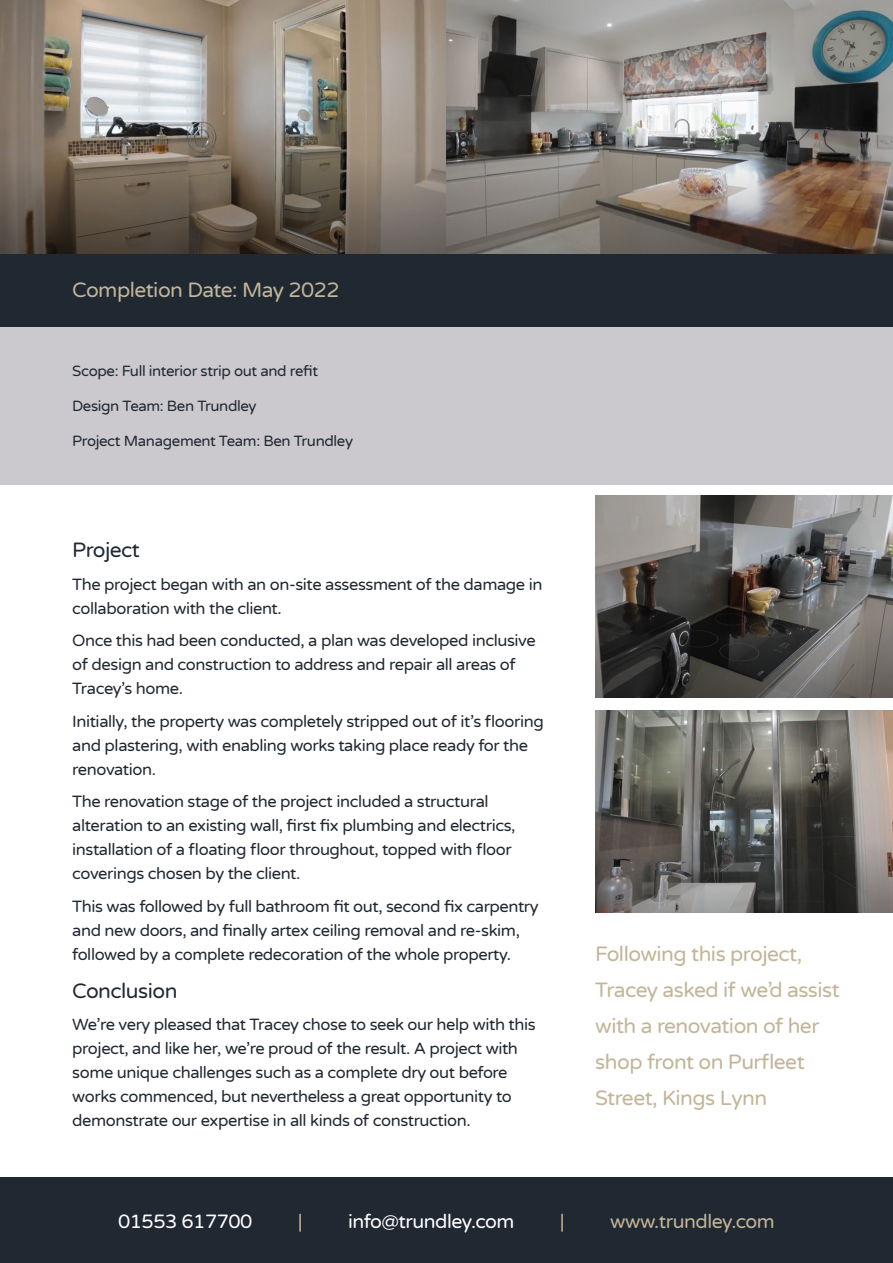
<style>
.page{position:relative;width:893px;height:1263px;background:#fff}
.page>*{position:absolute;margin:0;border:0;box-sizing:border-box;transform-origin:0 0}
.QUOTE{font:21px/36px "Varela Round";letter-spacing:-.025em;color:#c2b598}
.INNER_STRAP{font:21px "Varela Round";letter-spacing:-.025em;color:#c2b598}
.SUBTITLE{font:21px "Varela Round";letter-spacing:-.025em;color:#202832}
.t1{font:19.5px "Varela Round";letter-spacing:-.025em;color:#fff}
.t2{font:19.5px "Varela Round";letter-spacing:-.025em;color:#c2b598}
.DARK_COPY{font:16.5px/24px "Varela Round";letter-spacing:-.025em;color:#202832}
.DETAILS{font:15px "Varela Round";letter-spacing:-.025em;color:#202832}
</style>
<div class="page">
<div style="left:0;top:253px;width:893px;height:74px;background:#202832"></div>
<div style="left:0;top:1177px;width:893px;height:86px;background:#202832"></div>
<div style="left:0;top:327px;width:893px;height:158px;background:#cbc9cd"></div>
<img style="left:0;top:0;width:893px;height:253px">
<img style="left:595px;top:495px;width:298px;height:202px">
<img style="left:595px;top:710px;width:298px;height:203px">
<p class="INNER_STRAP" style="left:72px;top:275px;width:269px">Completion Date: May 2022</p>
<p class="DETAILS" style="left:72px;top:360px;width:247px">Scope: Full interior strip out and refit</p>
<p class="DETAILS" style="left:72px;top:395px;width:186px">Design Team: Ben Trundley</p>
<p class="DETAILS" style="left:72px;top:430px;width:282px">Project Management Team: Ben Trundley</p>
<p class="SUBTITLE" style="left:72px;top:536px;width:69px">Project</p>
<p class="DARK_COPY" style="left:72px;top:572px;width:472px">The project began with an on-site assessment of the damage in collaboration with the client.</p>
<p class="DARK_COPY" style="left:72px;top:628px;width:465px">Once this had been conducted, a plan was developed inclusive of design and construction to address and repair all areas of<br>Tracey’s home.</p>
<p class="DARK_COPY" style="left:72px;top:709px;width:473px">Initially, the property was completely stripped out of it’s flooring and plastering, with enabling works taking place ready for the renovation.</p>
<p class="DARK_COPY" style="left:72px;top:789px;width:445px">The renovation stage of the project included a structural alteration to an existing wall, first fix plumbing and electrics, installation of a floating floor throughout, topped with floor coverings chosen by the client.</p>
<p class="DARK_COPY" style="left:72px;top:894px;width:468px">This was followed by full bathroom fit out, second fix carpentry and new doors, and finally artex ceiling removal and re-skim, followed by a complete redecoration of the whole property.</p>
<p class="SUBTITLE" style="left:72px;top:976px;width:107px">Conclusion</p>
<p class="DARK_COPY" style="left:72px;top:1012px;width:465px">We’re very pleased that Tracey chose to seek our help with this project, and like her, we’re proud of the result. A project with some unique challenges such as a complete dry out before works commenced, but nevertheless a great opportunity to demonstrate our expertise in all kinds of construction.</p>
<p class="QUOTE" style="left:595px;top:935px;width:246px">Following this project,<br>Tracey asked if we’d assist with a renovation of her shop front on Purfleet<br>Street, Kings Lynn</p>
<p class="t1" style="left:118px;top:1208px;width:136px">01553 617700</p>
<p class="t2" style="left:298px;top:1208px;width:6px">|</p>
<p class="t1" style="left:348px;top:1208px;width:168px">info@trundley.com</p>
<p class="t2" style="left:560px;top:1208px;width:6px">|</p>
<p class="t2" style="left:610px;top:1208px;width:166px">www.trundley.com</p>
</div>
